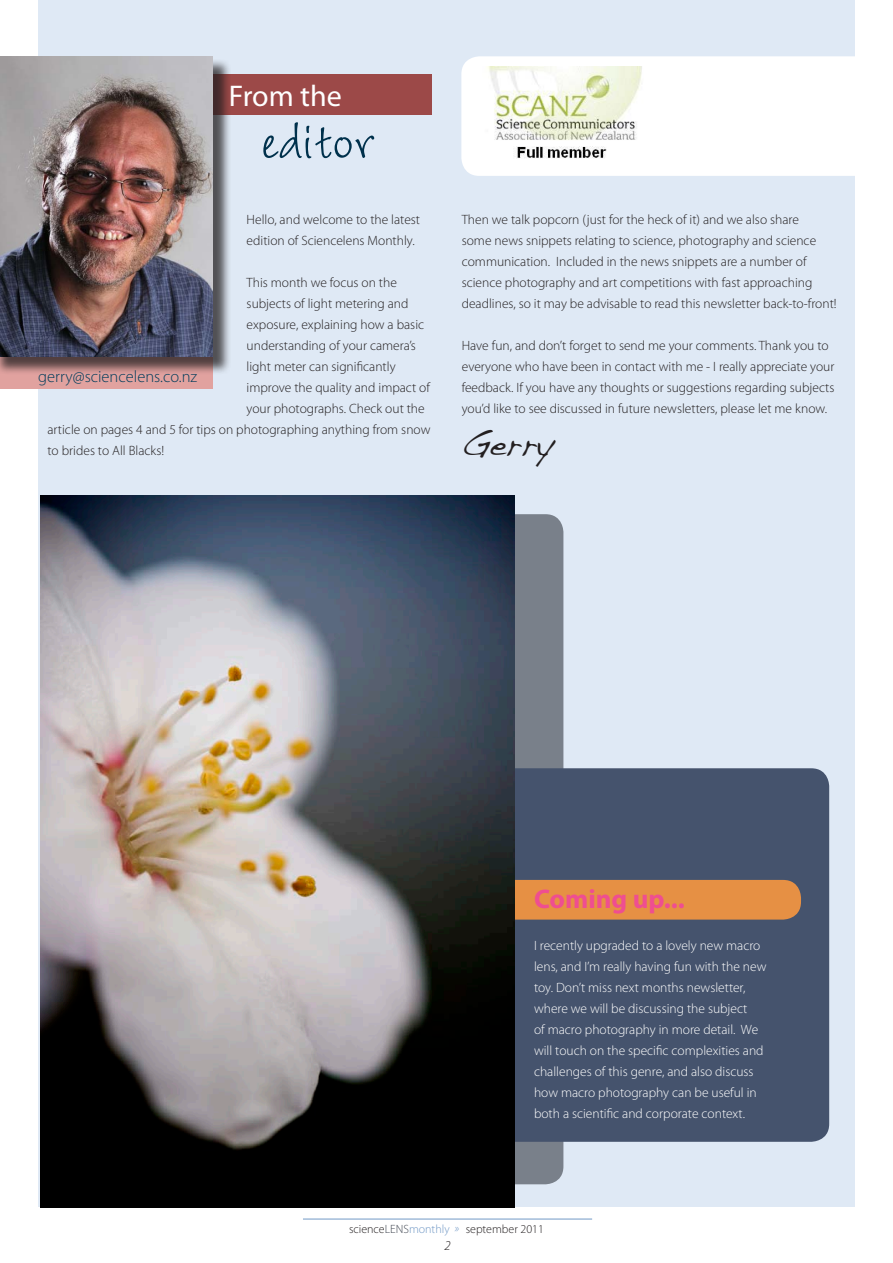
<style>
.page{position:relative;width:893px;height:1263px;background:#fff}
.page>*{position:absolute;margin:0;border:0;box-sizing:border-box;transform-origin:0 0}
.t1{font:78px "Wiesbaden Swing LT Std";color:#00314c}
.t2{font:34.5px "Handwriting Dakota";color:#231f20}
.t3{font:30px "Myriad Pro";color:#fff}
.head_sub{font:700 27px "Myriad Pro";color:#ef4e91}
.t4{font:300 16.5px "Myriad Pro";color:#003d5b}
.t5{font:300 13.5px/21px "Myriad Pro";color:#231f20}
.t6{font:300 13.5px/21px "Myriad Pro";color:#fff}
.t7{font:italic 300 13.5px "Myriad Pro";color:#231f20}
.t8{font:300 12px "Myriad Pro";color:#231f20}
.s1{color:#434954}
.s2{color:#7299c6}
.s3{font-style:italic;color:#7299c6}
</style>
<div class="page">
<hr style="left:303px;top:1219px;width:289px;height:1px;background:#7299c6">
<div style="left:38px;top:0;width:817px;height:1207px;background:#dfe9f5"></div>
<div style="left:425px;top:514px;width:138px;height:670px;background:#79808a;border-radius:18px"></div>
<div style="left:73px;top:768px;width:756px;height:374px;background:#45536d;border-radius:18px"></div>
<div style="left:383px;top:880px;width:418px;height:39px;background:#e69044;border-radius:18px"></div>
<div style="left:48px;top:75px;width:384px;height:40px;background:#9c4948"></div>
<div style="left:0;top:356px;width:213px;height:33px;background:#e1a29f"></div>
<div style="left:0;top:59px;width:231px;height:316px;background:#231f20;opacity:.75"></div>
<img style="left:0;top:56px;width:213px;height:300px">
<img style="left:40px;top:495px;width:474px;height:713px">
<div style="left:461px;top:56px;width:425px;height:120px;background:#fff;border-radius:18px"></div>
<img style="left:487px;top:66px;width:155px;height:93px">
<p class="t3" style="left:229px;top:78px;width:114px">From the</p>
<p class="t1" style="left:261px;top:96px;width:114px">editor</p>
<p class="t5" style="left:247px;top:209px;width:175px">Hello, and welcome to the latest edition of Sciencelens Monthly.</p>
<p class="t5" style="left:247px;top:272px;width:152px">This month we focus on the</p>
<p class="t5" style="left:247px;top:293px;width:163px">subjects of light metering and</p>
<p class="t5" style="left:247px;top:314px;width:179px">exposure, explaining how a basic</p>
<p class="t5" style="left:247px;top:335px;width:171px">understanding of your camera’s</p>
<p class="t5" style="left:247px;top:356px;width:150px">light meter can significantly</p>
<p class="t5" style="left:247px;top:377px;width:185px">improve the quality and impact of</p>
<p class="t5" style="left:247px;top:398px;width:180px">your photographs. Check out the</p>
<p class="t5" style="left:48px;top:419px;width:384px">article on pages 4 and 5 for tips on photographing anything from snow</p>
<p class="t5" style="left:48px;top:440px;width:118px">to brides to All Blacks!</p>
<p class="t4" style="left:38px;top:367px;width:160px">gerry@sciencelens.co.nz</p>
<p class="t5" style="left:462px;top:209px;width:376px">Then we talk popcorn (just for the heck of it) and we also share<br>some news snippets relating to science, photography and science communication. Included in the news snippets are a number of science photography and art competitions with fast approaching deadlines, so it may be advisable to read this newsletter back-to-front!</p>
<p class="t5" style="left:462px;top:335px;width:374px">Have fun, and don’t forget to send me your comments. Thank you to everyone who have been in contact with me - I really appreciate your feedback. If you have any thoughts or suggestions regarding subjects you’d like to see discussed in future newsletters, please let me know.</p>
<p class="t2" style="left:462px;top:422px;width:94px">Gerry</p>
<p class="head_sub" style="left:534px;top:881px;width:152px">Coming up...</p>
<p class="t6" style="left:534px;top:935px;width:234px">I recently upgraded to a lovely new macro lens, and I’m really having fun with the new toy. Don’t miss next months newsletter, where we will be discussing the subject<br>of macro photography in more detail. We will touch on the specific complexities and challenges of this genre, and also discuss how macro photography can be useful in both a scientific and corporate context.</p>
<p class="t8" style="left:349px;top:1222px;width:196px">science<span class="s1">LENS</span><span class="s2">monthly</span> <span class="s3">»</span> september 2011</p>
<p class="t7" style="left:445px;top:1238px;width:8px">2</p>
</div>
